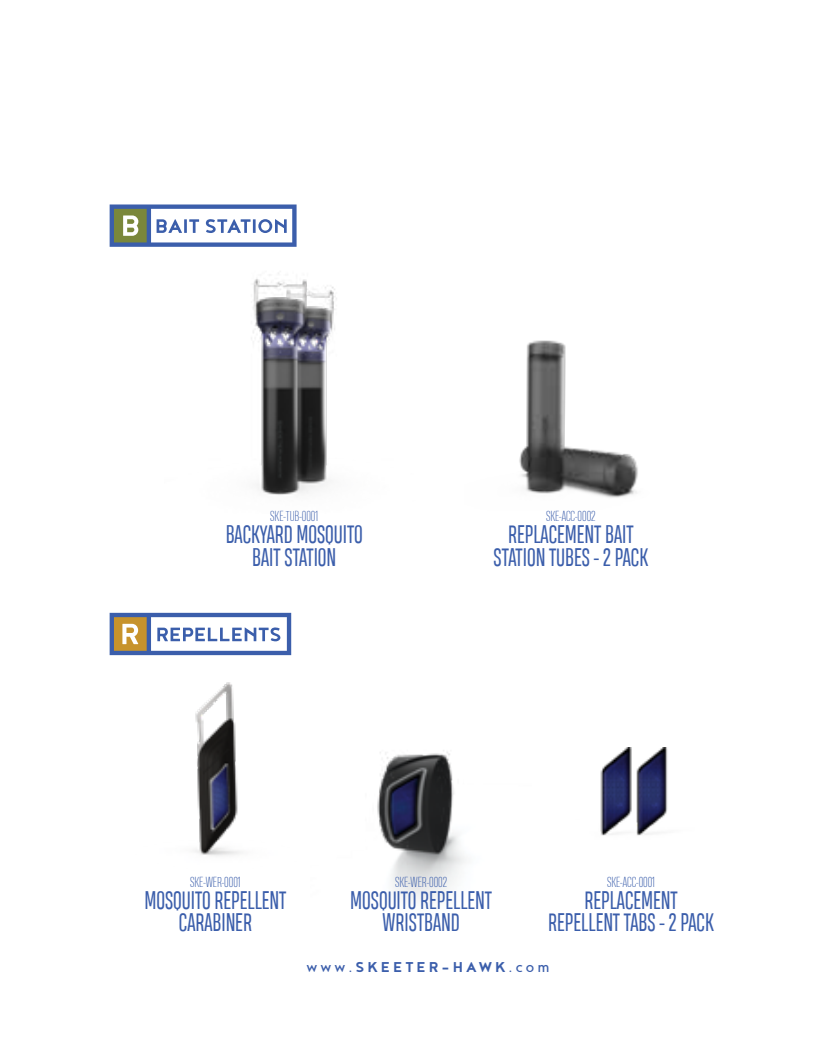
<style>
.page{position:relative;width:829px;height:1062px;background:#fff}
.page>*{position:absolute;margin:0;border:0;box-sizing:border-box;transform-origin:0 0}
.t1{font:23.75px/22px "Heading Compressed Pro";color:#3b5eab;text-align:center}
.t2{font:700 17.5px "Noyh";letter-spacing:.175em;color:#3b5eab}
.t3{font:300 expanded 13.5px "Heading Compressed Pro";color:#3b5eab}
.s1{font-weight:400}
</style>
<div class="page">
<img style="left:377px;top:750px;width:89px;height:149px">
<img style="left:195px;top:682px;width:46px;height:174px">
<img style="left:600px;top:747px;width:68px;height:89px">
<svg style="left:109px;top:613px;width:182px;height:42px"></svg>
<svg style="left:109px;top:204px;width:187px;height:43px"></svg>
<img style="left:251px;top:273px;width:86px;height:222px">
<img style="left:519px;top:340px;width:119px;height:158px">
<p class="t3" style="left:270px;top:509px;width:49px">SKE-TUB-0001</p>
<p class="t1" style="left:225px;top:526px;width:138px">BACKYARD MOSQUITO<br>BAIT STATION</p>
<p class="t3" style="left:545px;top:509px;width:51px">SKE-ACC-0002</p>
<p class="t1" style="left:493px;top:526px;width:156px">REPLACEMENT BAIT<br>STATION TUBES - 2 PACK</p>
<p class="t3" style="left:190px;top:874px;width:52px">SKE-WER-0001</p>
<p class="t1" style="left:144px;top:892px;width:143px">MOSQUITO REPELLENT<br>CARABINER</p>
<p class="t3" style="left:395px;top:874px;width:54px">SKE-WER-0002</p>
<p class="t1" style="left:350px;top:892px;width:143px">MOSQUITO REPELLENT<br>WRISTBAND</p>
<p class="t2" style="left:306px;top:957px;width:244px"><span class="s1">www.</span>SKEETER-HAWK<span class="s1">.com</span></p>
<p class="t3" style="left:606px;top:874px;width:49px">SKE-ACC-0001</p>
<p class="t1" style="left:548px;top:892px;width:167px">REPLACEMENT<br>REPELLENT TABS - 2 PACK</p>
</div>
